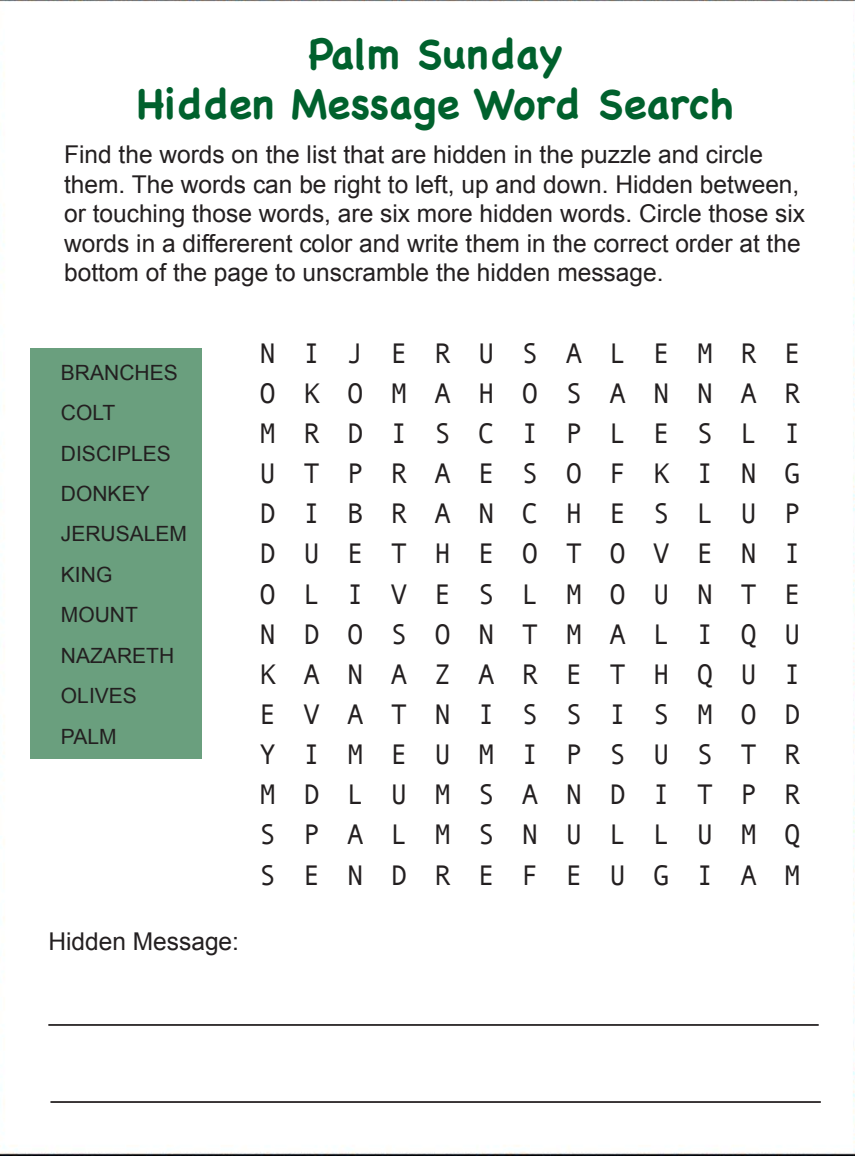
<style>
.page{position:relative;width:855px;height:1156px;background:#fff}
.page>*{position:absolute;margin:0;border:0;box-sizing:border-box;transform-origin:0 0}
.t1{font:42px/50.4px "font 00000000260 cfa 2 a";color:#00612d;text-align:center}
.t2{font:28.35px/40.1px "font 00000000260 cfa 2 a";letter-spacing:.94em;color:#231f20;text-align:justify}
.t3{font:24.5px/29.4px "font 00000000260 cfa 2 a";color:#231f20}
.t4{font:21px/40.4px "font 00000000260 cfa 2 a";color:#231f20}
</style>
<div class="page">
<img style="left:0;top:0;width:855px;height:1155px">
<div style="left:30px;top:348px;width:172px;height:411px;background:#6a9f7e"></div>
<hr style="left:48px;top:1023px;width:770px;height:2px;background:#231f20">
<hr style="left:50px;top:1100px;width:770px;height:2px;background:#231f20">
<h1 class="t1" style="left:137px;top:28px;width:597px">Palm Sunday<br>Hidden Message Word Search</h1>
<p class="t3" style="left:64px;top:140px;width:742px">Find the words on the list that are hidden in the puzzle and circle them. The words can be right to left, up and down. Hidden between, or touching those words, are six more hidden words. Circle those six words in a differerent color and write them in the correct order at the bottom of the page to unscramble the hidden message.</p>
<p class="t4" style="left:61px;top:352px;width:128px">BRANCHES<br>COLT<br>DISCIPLES<br>DONKEY<br>JERUSALEM<br>KING<br>MOUNT<br>NAZARETH<br>OLIVES<br>PALM</p>
<p class="t3" style="left:48px;top:926px;width:192px">Hidden Message:</p>
<p class="t2" style="left:259px;top:333px;width:543px">NIJERUSALEMRE OKOMAHOSANNAR MRDISCIPLESLI UTPRAESOFKING DIBRANCHESLUP DUETHEOTOVENI OLIVESLMOUNTE NDOSONTMALIQU KANAZARETHQUI EVATNISSISMOD YIMEUMIPSUSTR MDLUMSANDITPR SPALMSNULLUMQ SENDREFEUGIAM</p>
</div>
